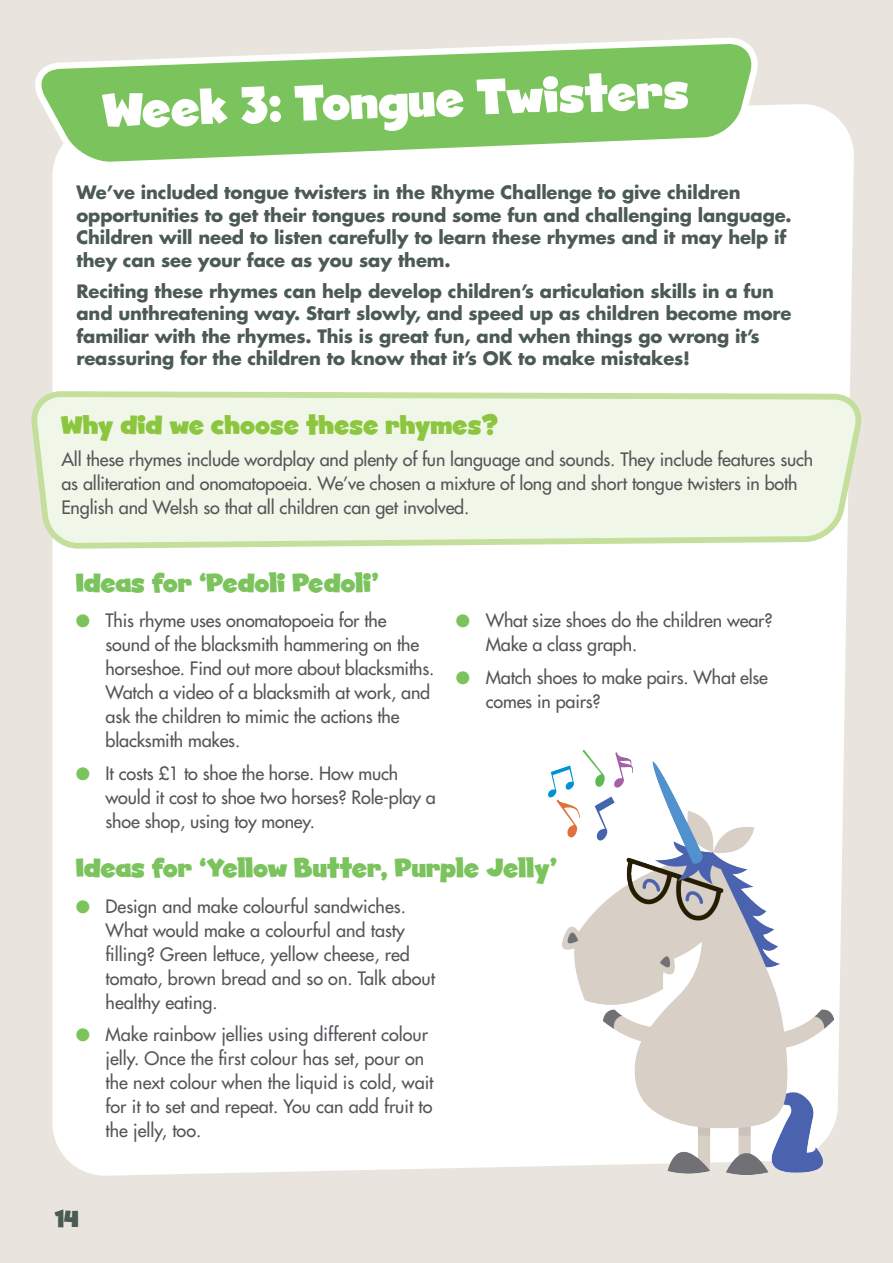
<style>
.page{position:relative;width:893px;height:1263px;background:#e9e5de}
.page>*{position:absolute;margin:0;border:0;box-sizing:border-box;transform-origin:0 0}
.t1{font:50.7px "Ghost Kid AOE";color:#fff}
.Subs{font:27px "Ghost Kid AOE";color:#7bc35c}
.Subs-2{font:27px "Ghost Kid AOE";color:#8bc63e}
.t2{font:24px "Ghost Kid AOE";color:#4b5a52}
.Body_2{font:18px/24px "Futura LT";letter-spacing:-.01em;color:#54565a}
.Intro{font:700 18px/22.5px "Futura CE";letter-spacing:-.01em;color:#4b5a52}
.s1{color:#7bc35c}
</style>
<div class="page">
<div style="left:52px;top:104px;width:802px;height:1072px;background:#fff"></div>
<svg style="left:35px;top:38px;width:728px;height:134px;background:#a6d490"></svg>
<svg style="left:31px;top:391px;width:830px;height:161px;background:#edf5e2"></svg>
<img style="left:562px;top:761px;width:271px;height:413px">
<svg style="left:546px;top:750px;width:87px;height:93px;background:#edeef1"></svg>
<svg style="left:574px;top:879px;width:27px;height:1px"></svg>
<div style="left:487px;top:824px;width:34px;height:56px;background:#fff"></div>
<svg style="left:674px;top:838px;width:14px;height:42px"></svg>
<svg style="left:679px;top:714px;width:14px;height:85px"></svg>
<p class="t1" style="left:101px;top:81px;width:588px;rotate:-2deg">Week 3: Tongue Twisters</p>
<p class="Intro" style="left:77px;top:180px;width:717px">We’ve included tongue twisters in the Rhyme Challenge to give children opportunities to get their tongues round some fun and challenging language.<br>Children will need to listen carefully to learn these rhymes and it may help if they can see your face as you say them.</p>
<p class="Intro" style="left:77px;top:279px;width:716px">Reciting these rhymes can help develop children’s articulation skills in a fun and unthreatening way. Start slowly, and speed up as children become more familiar with the rhymes. This is great fun, and when things go wrong it’s reassuring for the children to know that it’s OK to make mistakes!</p>
<p class="Subs-2" style="left:61px;top:409px;width:439px">Why did we choose these rhymes?</p>
<p class="Body_2" style="left:61px;top:447px;width:753px">All these rhymes include wordplay and plenty of fun language and sounds. They include features such as alliteration and onomatopoeia. We’ve chosen a mixture of long and short tongue twisters in both<br>English and Welsh so that all children can get involved.</p>
<p class="Subs" style="left:76px;top:567px;width:305px">Ideas for ‘Pedoli Pedoli’</p>
<p class="Body_2" style="left:106px;top:608px;width:330px;text-indent:-30px"><span class="s1">●</span> This rhyme uses onomatopoeia for the sound of the blacksmith hammering on the horseshoe. Find out more about blacksmiths.<br>Watch a video of a blacksmith at work, and ask the children to mimic the actions the blacksmith makes.</p>
<p class="Body_2" style="left:106px;top:761px;width:332px;text-indent:-30px"><span class="s1">●</span> It costs £1 to shoe the horse. How much would it cost to shoe two horses? Role-play a shoe shop, using toy money.</p>
<p class="Body_2" style="left:486px;top:608px;width:288px;text-indent:-30px"><span class="s1">●</span> What size shoes do the children wear?<br>Make a class graph.</p>
<p class="Body_2" style="left:486px;top:665px;width:284px;text-indent:-30px"><span class="s1">●</span> Match shoes to make pairs. What else comes in pairs?</p>
<p class="Subs" style="left:76px;top:852px;width:483px">Ideas for ‘Yellow Butter, Purple Jelly’</p>
<p class="Body_2" style="left:106px;top:894px;width:331px;text-indent:-30px"><span class="s1">●</span> Design and make colourful sandwiches.<br>What would make a colourful and tasty filling? Green lettuce, yellow cheese, red tomato, brown bread and so on. Talk about healthy eating.</p>
<p class="Body_2" style="left:106px;top:1022px;width:329px;text-indent:-30px"><span class="s1">●</span> Make rainbow jellies using different colour jelly. Once the first colour has set, pour on the next colour when the liquid is cold, wait for it to set and repeat. You can add fruit to the jelly, too.</p>
<p class="t2" style="left:55px;top:1204px;width:26px">14</p>
</div>
